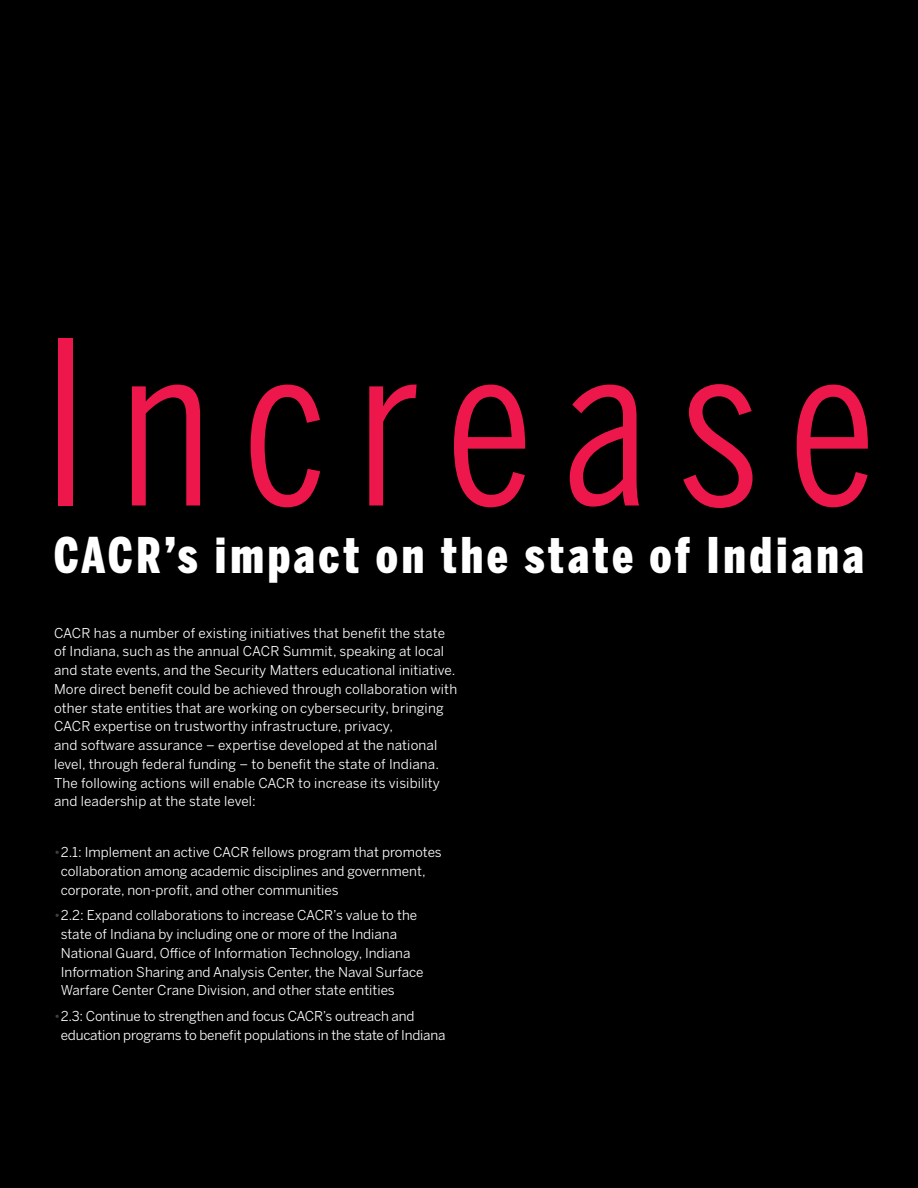
<style>
.page{position:relative;width:918px;height:1188px;background:#000}
.page>*{position:absolute;margin:0;border:0;box-sizing:border-box;transform-origin:0 0}
.t1{font:226.5px "Benton Sans Comp";letter-spacing:.135em;color:#ed174c}
.t2{font:900 48.75px "Benton Sans Comp";letter-spacing:.08em;color:#fff}
.t3{font:13.5px/18.8px "Benton Sans";color:#fff}
.s1{color:#414042}
</style>
<div class="page">
<h1 class="t1" style="left:42px;top:286px;width:835px">Increase</h1>
<h2 class="t2" style="left:54px;top:525px;width:811px">CACR’s impact on the state of Indiana</h2>
<p class="t3" style="left:54px;top:623px;width:405px">CACR has a number of existing initiatives that benefit the state of Indiana, such as the annual CACR Summit, speaking at local and state events, and the Security Matters educational initiative.<br>More direct benefit could be achieved through collaboration with other state entities that are working on cybersecurity, bringing CACR expertise on trustworthy infrastructure, privacy,<br>and software assurance – expertise developed at the national level, through federal funding – to benefit the state of Indiana.<br>The following actions will enable CACR to increase its visibility and leadership at the state level:</p>
<p class="t3" style="left:61px;top:843px;width:383px;text-indent:-7px"><span class="s1">•</span>2.1: Implement an active CACR fellows program that promotes collaboration among academic disciplines and government, corporate, non-profit, and other communities</p>
<p class="t3" style="left:61px;top:906px;width:364px;text-indent:-7px"><span class="s1">•</span>2.2: Expand collaborations to increase CACR’s value to the state of Indiana by including one or more of the Indiana National Guard, Office of Information Technology, Indiana Information Sharing and Analysis Center, the Naval Surface Warfare Center Crane Division, and other state entities</p>
<p class="t3" style="left:61px;top:1007px;width:386px;text-indent:-7px"><span class="s1">•</span>2.3: Continue to strengthen and focus CACR’s outreach and education programs to benefit populations in the state of Indiana</p>
</div>
